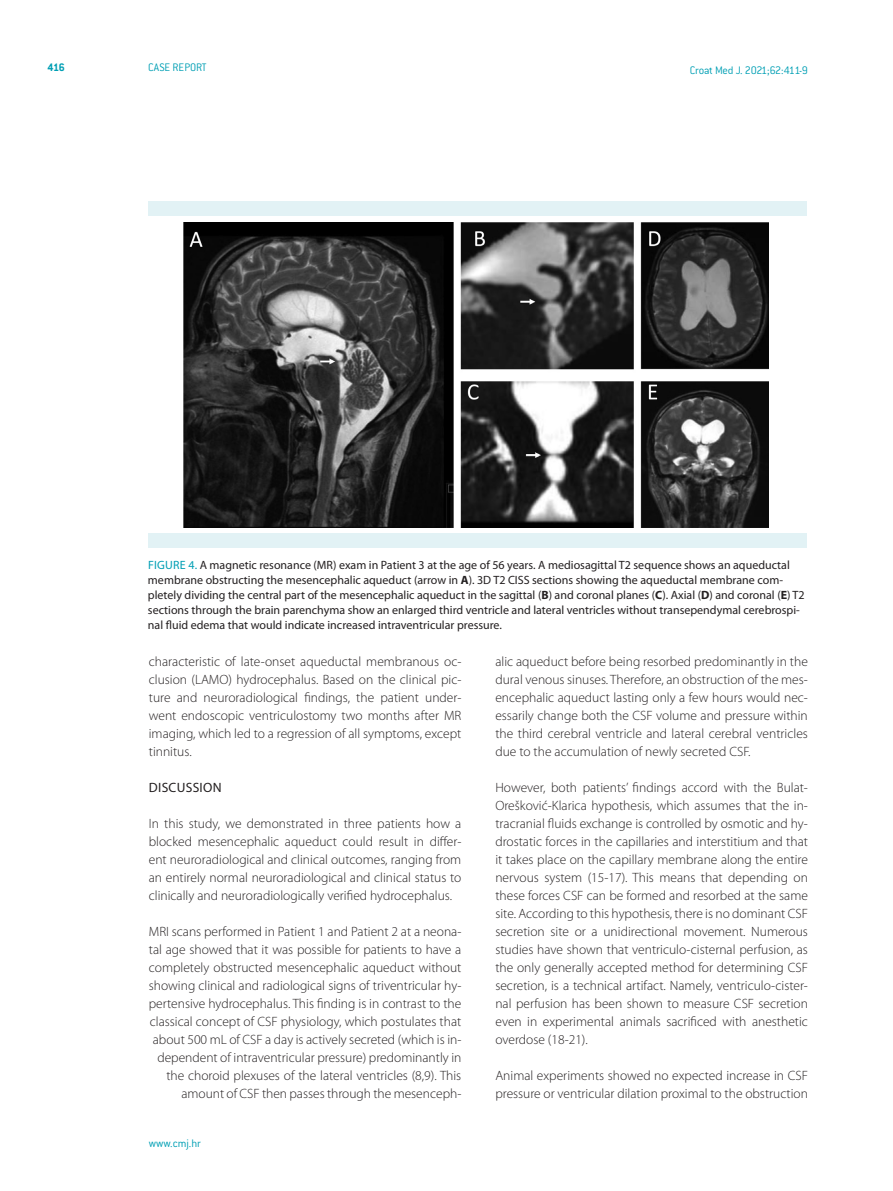
<style>
.page{position:relative;width:893px;height:1191px;background:#fff}
.page>*{position:absolute;margin:0;border:0;box-sizing:border-box;transform-origin:0 0}
.CMJ_-__body{font:300 13.5px/18px "Myriad Pro";color:#231f20;text-align:justify}
.CMJ_-_N2{font:13.5px "Myriad Pro";letter-spacing:.02em;color:#231f20}
.CMJ_-_table_title_he{font:12px/15px "Myriad Pro";color:#231f20}
.t1{font:300 12px "ITC Conduit LTCE";letter-spacing:-.015em;color:#009fb4}
.t2{font:700 12px "ITC Conduit LTCE";color:#009fb4}
.s1{color:#009fb4}
.s2{font-weight:700}
</style>
<div class="page">
<img style="left:183px;top:222px;width:586px;height:305px">
<div style="left:148px;top:201px;width:659px;height:15px;background:#e2f2f5"></div>
<div style="left:148px;top:533px;width:659px;height:14px;background:#e2f2f5"></div>
<p class="t2" style="left:48px;top:60px;width:19px">416</p>
<p class="t1" style="left:148px;top:61px;width:60px">CASE REPORT</p>
<p class="t1" style="left:690px;top:63px;width:120px">Croat Med J. 2021;62:411-9</p>
<p class="CMJ_-_table_title_he" style="left:148px;top:557px;width:658px"><span class="s1">Fi gure 4.</span> A magnetic resonance (MR) exam in Patient 3 at the age of 56 years. A mediosagittal T2 sequence shows an aqueductal membrane obstructing the mesencephalic aqueduct (arrow in <span class="s2">A</span>). 3D T2 CISS sections showing the aqueductal membrane com&shy;pletely dividing the central part of the mesencephalic aqueduct in the sagittal (<span class="s2">B</span>) and coronal planes (<span class="s2">C</span>). Axial (<span class="s2">D</span>) and coronal (<span class="s2">E</span>) T2 sections through the brain parenchyma show an enlarged third ventricle and lateral ventricles without transependymal cerebrospi&shy;nal fluid edema that would indicate increased intraventricular pressure.</p>
<p class="CMJ_-__body" style="left:149px;top:652px;width:314px">characteristic of late-onset aqueductal membranous oc&shy;clusion (LAMO) hydrocephalus. Based on the clinical pic&shy;ture and neuroradiological findings, the patient under&shy;went endoscopic ventriculostomy two months after MR imaging, which led to a regression of all symptoms, except tinnitus.</p>
<p class="CMJ_-_N2" style="left:149px;top:779px;width:74px">DISCUSSION</p>
<p class="CMJ_-__body" style="left:149px;top:814px;width:314px">In this study, we demonstrated in three patients how a blocked mesencephalic aqueduct could result in differ&shy;ent neuroradiological and clinical outcomes, ranging from an entirely normal neuroradiological and clinical status to clinically and neuroradiologically verified hydrocephalus.</p>
<p class="CMJ_-__body" style="left:149px;top:922px;width:314px;text-align:right">MRI scans performed in Patient 1 and Patient 2 at a neona&shy;tal age showed that it was possible for patients to have a completely obstructed mesencephalic aqueduct without showing clinical and radiological signs of triventricular hy&shy;pertensive hydrocephalus. This finding is in contrast to the classical concept of CSF physiology, which postulates that about 500 mL of CSF a day is actively secreted (which is in&shy;dependent of intraventricular pressure) predominantly in the choroid plexuses of the lateral ventricles (8,9). This amount of CSF then passes through the mesenceph-</p>
<p class="t1" style="left:149px;top:1136px;width:54px">www.cmj.hr</p>
<p class="CMJ_-__body" style="left:495px;top:652px;width:314px">alic aqueduct before being resorbed predominantly in the dural venous sinuses. Therefore, an obstruction of the mes&shy;encephalic aqueduct lasting only a few hours would nec&shy;essarily change both the CSF volume and pressure within the third cerebral ventricle and lateral cerebral ventricles due to the accumulation of newly secreted CSF.</p>
<p class="CMJ_-__body" style="left:495px;top:778px;width:314px">However, both patients’ findings accord with the Bulat-Orešković-Klarica hypothesis, which assumes that the in&shy;tracranial fluids exchange is controlled by osmotic and hy&shy;drostatic forces in the capillaries and interstitium and that it takes place on the capillary membrane along the entire nervous system (15-17). This means that depending on these forces CSF can be formed and resorbed at the same site. According to this hypothesis, there is no dominant CSF secretion site or a unidirectional movement. Numerous studies have shown that ventriculo-cisternal perfusion, as the only generally accepted method for determining CSF secretion, is a technical artifact. Namely, ventriculo-cister&shy;nal perfusion has been shown to measure CSF secretion even in experimental animals sacrificed with anesthetic overdose (18-21).</p>
<p class="CMJ_-__body" style="left:495px;top:1066px;width:314px">Animal experiments showed no expected increase in CSF pressure or ventricular dilation proximal to the obstruction</p>
</div>
